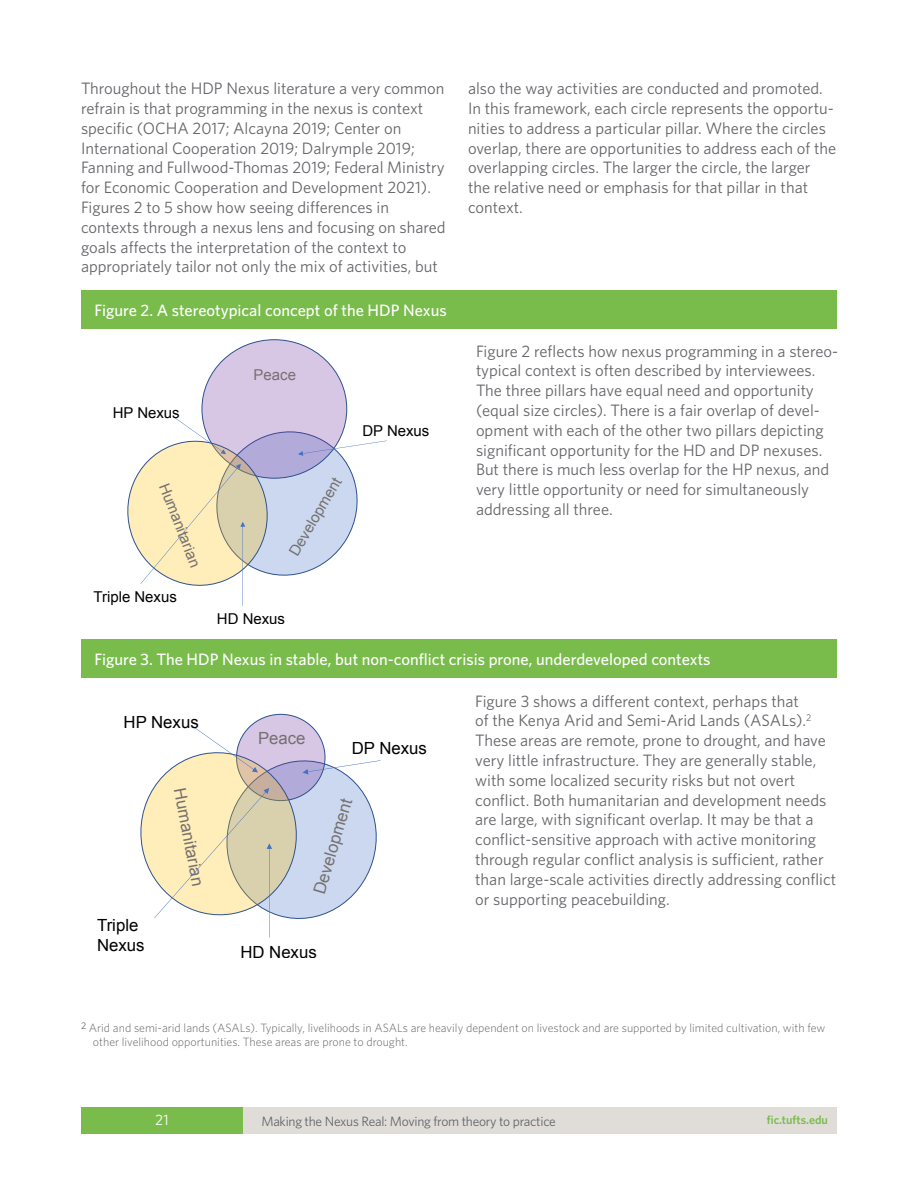
<style>
.page{position:relative;width:918px;height:1188px;background:#fff}
.page>*{position:absolute;margin:0;border:0;box-sizing:border-box;transform-origin:0 0}
.t1{font:16.8px/20px "Arial";color:#000}
.t2{font:16.8px "Arial";color:#767171}
.t3{font:16.5px/19.8px "Whitney";color:#65656a}
.t4{font:500 16.5px "Whitney";color:#fff}
.t5{font:15px "Arial";color:#000}
.t6{font:15px "Arial";color:#767171}
.t7{font:15px "Whitney";color:#fff}
.t8{font:13.5px "Whitney";letter-spacing:-.02em;color:#65656a}
.t9{font:300 12px/14.4px "Whitney";color:#65656a}
.t10{font:600 12px "Whitney";color:#7abc4c}
</style>
<div class="page">
<div style="left:81px;top:1107px;width:162px;height:27px;background:#7abc4c"></div>
<div style="left:243px;top:1107px;width:594px;height:27px;background:#e0ddd9"></div>
<div style="left:237px;top:714px;width:88px;height:87px;background:#7030a0;border-radius:50%;opacity:.27"></div>
<svg style="left:140px;top:725px;width:241px;height:213px"></svg>
<div style="left:81px;top:291px;width:756px;height:38px;background:#7abc4c"></div>
<div style="left:81px;top:639px;width:756px;height:39px;background:#7abc4c"></div>
<div style="left:202px;top:340px;width:145px;height:138px;background:#d8c6e5;border-radius:50%"></div>
<svg style="left:127px;top:416px;width:260px;height:190px"></svg>
<p class="t3" style="left:81px;top:78px;width:366px">Throughout the HDP Nexus literature a very common refrain is that programming in the nexus is context specific (OCHA 2017; Alcayna 2019; Center on International Cooperation 2019; Dalrymple 2019; Fanning and Fullwood-Thomas 2019; Federal Ministry for Economic Cooperation and Development 2021).<br>Figures 2 to 5 show how seeing differences in contexts through a nexus lens and focusing on shared goals affects the interpretation of the context to appropriately tailor not only the mix of activities, but</p>
<p class="t3" style="left:468px;top:78px;width:370px">also the way activities are conducted and promoted.<br>In this framework, each circle represents the opportu&shy;nities to address a particular pillar. Where the circles overlap, there are opportunities to address each of the overlapping circles. The larger the circle, the larger the relative need or emphasis for that pillar in that context.</p>
<p class="t4" style="left:94px;top:300px;width:354px">Figure 2. A stereotypical concept of the HDP Nexus</p>
<p class="t5" style="left:113px;top:403px;width:69px">HP Nexus</p>
<p class="t6" style="left:254px;top:365px;width:44px">Peace</p>
<p class="t6" style="left:173px;top:480px;width:90px;rotate:69deg">Humanitarian</p>
<p class="t5" style="left:93px;top:587px;width:85px">Triple Nexus</p>
<p class="t6" style="left:284px;top:549px;width:90px;rotate:-59deg">Development</p>
<p class="t5" style="left:217px;top:609px;width:70px">HD Nexus</p>
<p class="t5" style="left:362px;top:421px;width:69px">DP Nexus</p>
<p class="t3" style="left:476px;top:341px;width:364px">Figure 2 reflects how nexus programming in a stereo&shy;typical context is often described by interviewees.<br>The three pillars have equal need and opportunity (equal size circles). There is a fair overlap of devel&shy;opment with each of the other two pillars depicting significant opportunity for the HD and DP nexuses.<br>But there is much less overlap for the HP nexus, and very little opportunity or need for simultaneously addressing all three.</p>
<p class="t4" style="left:94px;top:649px;width:618px">Figure 3. The HDP Nexus in stable, but non-conflict crisis prone, underdeveloped contexts</p>
<p class="t1" style="left:124px;top:712px;width:77px">HP Nexus</p>
<p class="t1" style="left:97px;top:915px;width:49px">Triple<br>Nexus</p>
<p class="t2" style="left:190px;top:786px;width:101px;rotate:79deg">Humanitarian</p>
<p class="t2" style="left:258px;top:727px;width:49px">Peace</p>
<p class="t1" style="left:352px;top:739px;width:77px">DP Nexus</p>
<p class="t2" style="left:308px;top:890px;width:100px;rotate:-73deg">Development</p>
<p class="t1" style="left:240px;top:942px;width:78px">HD Nexus</p>
<p class="t3" style="left:475px;top:691px;width:363px">Figure 3 shows a different context, perhaps that<br>of the Kenya Arid and Semi-Arid Lands (ASALs).<sup>2<br></sup>These areas are remote, prone to drought, and have very little infrastructure. They are generally stable, with some localized security risks but not overt conflict. Both humanitarian and development needs are large, with significant overlap. It may be that a conflict-sensitive approach with active monitoring through regular conflict analysis is sufficient, rather than large-scale activities directly addressing conflict or supporting peacebuilding.</p>
<p class="t9" style="left:93px;top:1020px;width:734px;text-indent:-12px"><sup>2</sup> Arid and semi-arid lands (ASALs). Typically, livelihoods in ASALs are heavily dependent on livestock and are supported by limited cultivation, with few other livelihood opportunities. These areas are prone to drought.</p>
<p class="t7" style="left:155px;top:1110px;width:15px">21</p>
<p class="t8" style="left:261px;top:1112px;width:296px">Making the Nexus Real: Moving from theory to practice</p>
<p class="t10" style="left:767px;top:1112px;width:63px">fic.tufts.edu</p>
</div>
